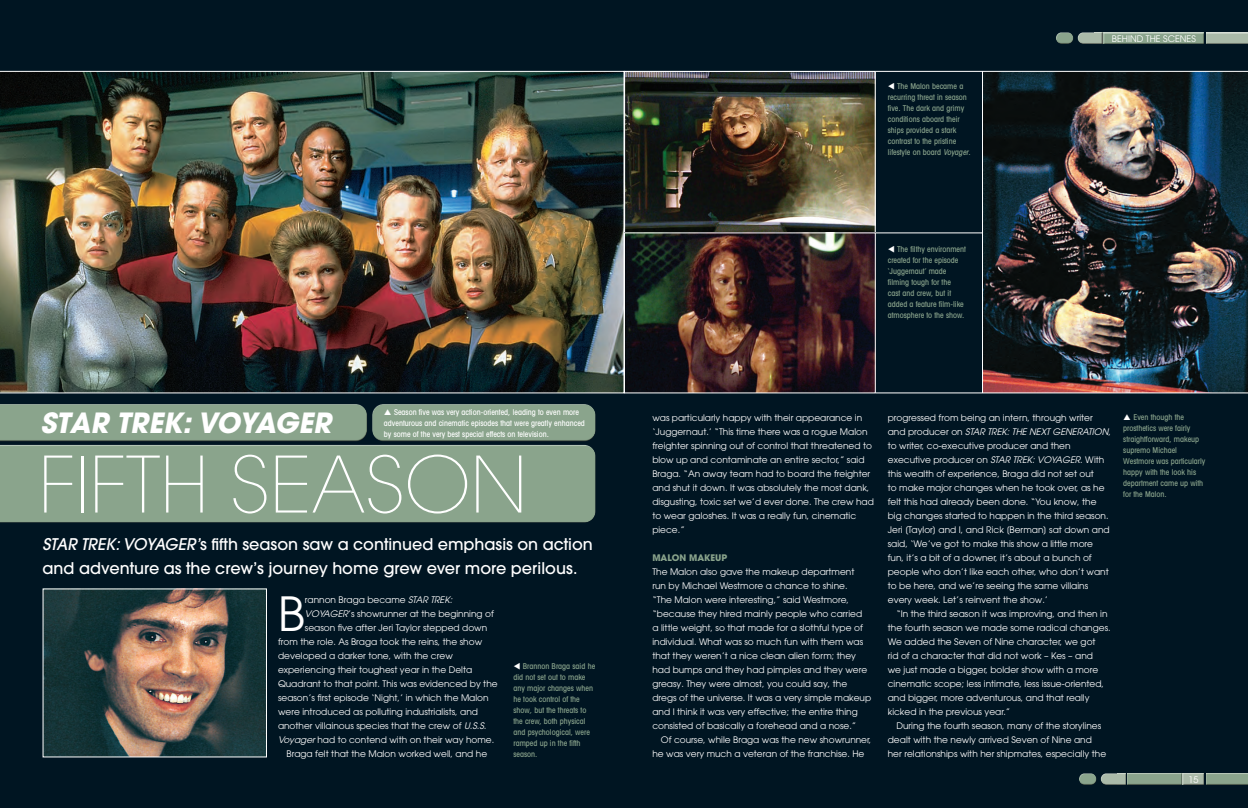
<style>
.page{position:relative;width:1248px;height:808px;background:#fff}
.page>*{position:absolute;margin:0;border:0;box-sizing:border-box;transform-origin:0 0}
.t1{font:200 77px "Avant Garde LT";color:#fff}
.t2{font:46.8px "Avant Garde";color:#fff}
.t3{font:italic 700 27.7px "Avant Garde";color:#fff}
.t4{font:500 16px/24px "Avant Garde";color:#fff}
.t5{font:9px/14px "Avant Garde";color:#fff}
.t6{font:italic 9px "Avant Garde LT";color:#fff}
.t7{font:700 9px "Avant Garde";color:#8aa48c}
.t8{font:500 condensed 8px/11px "Avant Garde LT";color:#8aa48c}
.t9{font:500 condensed 8px/11px "Avant Garde LT";color:#fff}
.s1{font-style:italic}
.s2{font-family:"Avant Garde LT";font-style:italic}
.s3{color:#fff}
.s4{font-family:"Avant Garde";font-style:normal}
</style>
<div class="page">
<div style="left:0;top:0;width:1247px;height:808px;background:#001522"></div>
<img style="left:626px;top:73px;width:247px;height:159px">
<img style="left:0;top:71px;width:624px;height:322px">
<div style="left:624px;top:71px;width:251px;height:163px;border:1px solid #fff"></div>
<div style="left:0;top:443px;width:596px;height:74px;background:#fff;opacity:.75"></div>
<div style="left:0;top:449px;width:596px;height:74px;background:#8aa48c"></div>
<div style="left:0;top:403px;width:367px;height:32px;background:#8aa48c"></div>
<div style="left:0;top:408px;width:368px;height:34px;background:#8aa48c"></div>
<div style="left:371px;top:403px;width:225px;height:32px;background:#8aa48c"></div>
<div style="left:371px;top:408px;width:226px;height:34px;background:#8aa48c"></div>
<div style="left:1099px;top:773px;width:27px;height:12px;background:#231f20;opacity:.75"></div>
<div style="left:1126px;top:773px;width:56px;height:12px;background:#8aa48c"></div>
<div style="left:1181px;top:773px;width:24px;height:12px;background:#231f20;opacity:.75"></div>
<div style="left:1204px;top:773px;width:43px;height:12px;background:#8aa48c"></div>
<div style="left:1078px;top:772px;width:19px;height:10px;background:#fff;opacity:.75"></div>
<div style="left:1078px;top:775px;width:20px;height:10px;background:#231f20;opacity:.75"></div>
<div style="left:1076px;top:32px;width:27px;height:12px;background:#231f20;opacity:.75"></div>
<div style="left:1103px;top:32px;width:102px;height:12px;background:#231f20;opacity:.75"></div>
<div style="left:1204px;top:32px;width:43px;height:12px;background:#231f20;opacity:.75"></div>
<div style="left:1055px;top:31px;width:18px;height:10px;background:#fff;opacity:.75"></div>
<div style="left:1055px;top:34px;width:19px;height:10px;background:#231f20;opacity:.75"></div>
<img style="left:623px;top:232px;width:253px;height:162px">
<img style="left:981px;top:70px;width:266px;height:324px">
<hr style="left:875px;top:392px;width:106px;height:1px;background:#fff">
<hr style="left:875px;top:232px;width:106px;height:1px;background:#fff">
<img style="left:45px;top:590px;width:220px;height:165px">
<hr style="left:875px;top:71px;width:106px;height:1px;background:#fff">
<p class="t9" style="left:384px;top:406px;width:202px;text-indent:10px">Season five was very action-oriented, leading to even more adventurous and cinematic episodes that were greatly enhanced by some of the very best special effects on television.</p>
<h3 class="t3" style="left:40px;top:405px;width:298px">STAR TREK:VOYAGER</h3>
<h1 class="t1" style="left:38px;top:439px;width:490px">FIFTH SEASON</h1>
<h3 class="t4" style="left:43px;top:532px;width:551px"><span class="s1">STAR TREK:VOYAGER’</span>s fifth season saw a continued emphasis on action and adventure as the crew’s journey home grew ever more perilous.</h3>
<h2 class="t2" style="left:278px;top:586px;width:28px">B</h2>
<p class="t5" style="left:305px;top:593px;width:149px">rannon Braga became <span class="s2">STAR TREK:</span></p>
<p class="t5" style="left:305px;top:607px;width:190px"><span class="s2">VOYAGER</span>’s showrunner at the beginning of</p>
<p class="t5" style="left:305px;top:621px;width:184px">season five after Jeri Taylor stepped down</p>
<p class="t5" style="left:278px;top:635px;width:206px">from the role. As Braga took the reins, the show</p>
<p class="t5" style="left:278px;top:649px;width:176px">developed a darker tone, with the crew</p>
<p class="t5" style="left:278px;top:663px;width:196px">experiencing their toughest year in the Delta</p>
<p class="t5" style="left:278px;top:677px;width:221px">Quadrant to that point. This was evidenced by the</p>
<p class="t5" style="left:278px;top:691px;width:212px">season’s first episode ‘Night,’ in which the Malon</p>
<p class="t5" style="left:278px;top:705px;width:201px">were introduced as polluting industrialists, and</p>
<p class="t5" style="left:278px;top:719px;width:210px">another villainous species that the crew of <span class="s2">U.S.S.</span></p>
<p class="t5" style="left:278px;top:733px;width:218px"><span class="s2">Voyager</span> had to contend with on their way home.</p>
<p class="t5" style="left:286px;top:747px;width:202px">Braga felt that the Malon worked well, and he</p>
<p class="t8" style="left:513px;top:660px;width:83px"><span class="s3">▼</span> Brannon Braga said he did not set out to make any major changes when he took control of the show<span class="s1">,</span> but the threats to the crew, both physical and psychological, were ramped up in the fifth season.</p>
<p class="t8" style="left:887px;top:81px;width:84px"><span class="s3">▼</span> The Malon became a recurring threat in season five. The dark and grimy conditions aboard their ships provided a stark contrast to the pristine lifestyle on board <span class="s1">Voyager</span>.</p>
<p class="t8" style="left:887px;top:243px;width:80px"><span class="s3">▼</span> The filthy environment created for the episode ‘Juggernaut’ made filming tough for the<br>cast and crew, but it added a feature film-like atmosphere to the show.</p>
<p class="t5" style="left:1111px;top:32px;width:85px">BEHIND THE SCENES</p>
<p class="t5" style="left:652px;top:411px;width:223px">was particularly happy with their appearance in ‘Juggernaut.’ “This time there was a rogue Malon freighter spinning out of control that threatened to blow up and contaminate an entire sector,” said Braga. “An away team had to board the freighter and shut it down. It was absolutely the most dank, disgusting, toxic set we’d ever done. The crew had to wear galoshes. It was a really fun, cinematic piece.”</p>
<p class="t7" style="left:652px;top:552px;width:76px">MALON MAKEUP</p>
<p class="t5" style="left:652px;top:565px;width:220px">The Malon also gave the makeup department<br>run by Michael Westmore a chance to shine.<br>“The Malon were interesting,” said Westmore, “because they hired mainly people who carried<br>a little weight, so that made for a slothful type of individual. What was so much fun with them was that they weren’t a nice clean alien form; they had bumps and they had pimples and they were greasy. They were almost, you could say, the dregs of the universe. It was a very simple makeup and I think it was very effective; the entire thing consisted of basically a forehead and a nose.”</p>
<p class="t5" style="left:652px;top:733px;width:220px;text-indent:9px">Of course, while Braga was the new showrunner, he was very much a veteran of the franchise. He</p>
<p class="t5" style="left:887px;top:411px;width:206px">progressed from being an intern, through writer</p>
<p class="t6" style="left:887px;top:426px;width:225px"><span class="s4">and producer on</span> STAR TREK: THE NEXT GENERATION<span class="s4">,</span></p>
<p class="t5" style="left:887px;top:439px;width:223px">to writer, co-executive producer and then executive producer on <span class="s2">STAR TREK: VOYAGER</span>. With this wealth of experience, Braga did not set out<br>to make major changes when he took over, as he felt this had already been done. “You know, the big changes started to happen in the third season.<br>Jeri [Taylor] and I, and Rick [Berman] sat down and said, ‘We’ve got to make this show a little more fun, it’s a bit of a downer, it’s about a bunch of people who don’t like each other, who don’t want to be here, and we’re seeing the same villains every week. Let’s reinvent the show.’</p>
<p class="t5" style="left:887px;top:607px;width:224px;text-indent:9px">“In the third season it was improving, and then in the fourth season we made some radical changes.<br>We added the Seven of Nine character, we got<br>rid of a character that did not work – Kes – and<br>we just made a bigger, bolder show with a more cinematic scope; less intimate, less issue-oriented, and bigger, more adventurous, and that really kicked in the previous year.”</p>
<p class="t5" style="left:887px;top:719px;width:220px;text-indent:9px">During the fourth season, many of the storylines dealt with the newly arrived Seven of Nine and her relationships with her shipmates, especially the</p>
<p class="t8" style="left:1123px;top:411px;width:84px;text-indent:10px">Even though the prosthetics were fairly straightforward, makeup supremo Michael<br>Westmore was particularly happy with the look his department came up with for the Malon.</p>
<p class="t5" style="left:1188px;top:772px;width:11px">15</p>
</div>
